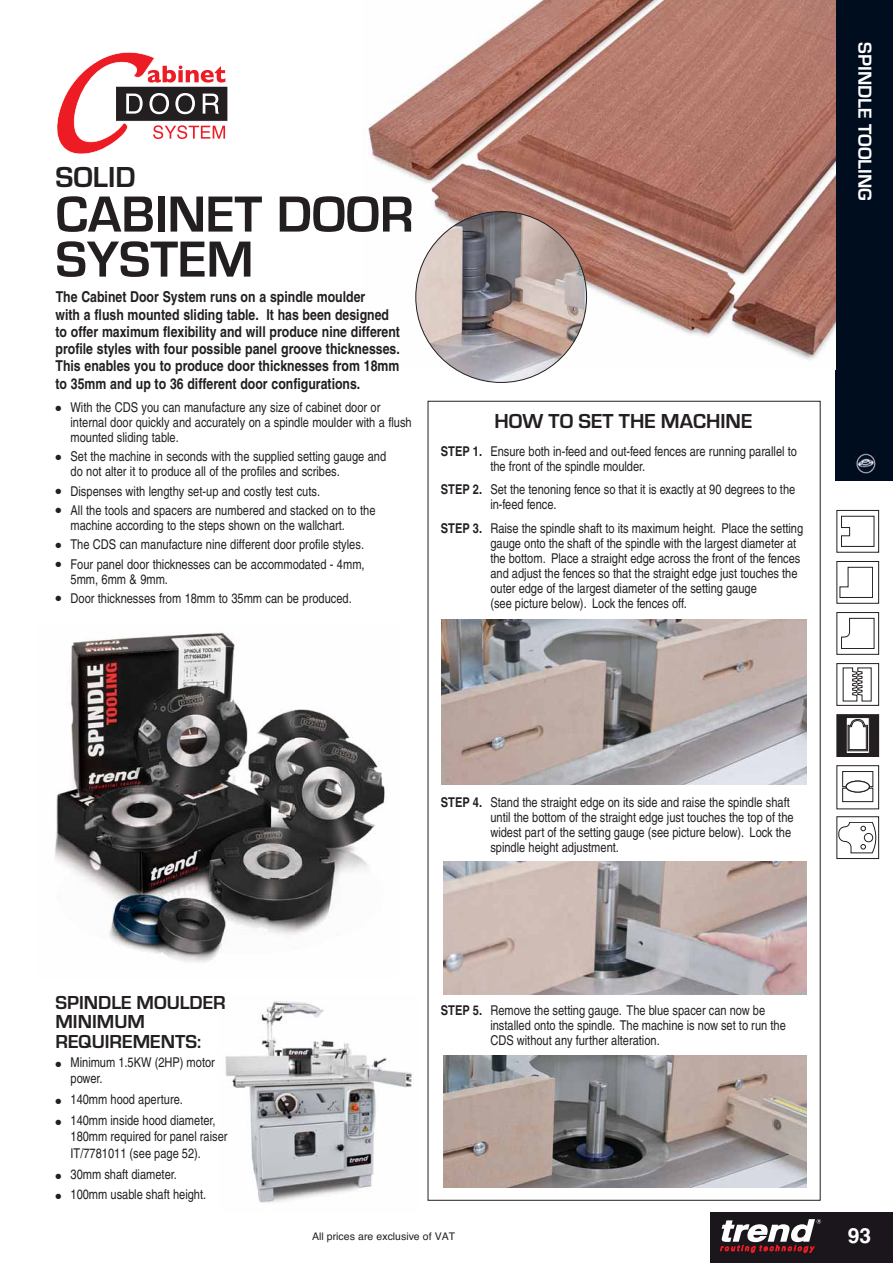
<style>
.page{position:relative;width:893px;height:1263px;background:#fff}
.page>*{position:absolute;margin:0;border:0;box-sizing:border-box;transform-origin:0 0}
.t1{font:700 52.5px/45px "Eurostile";color:#231f20}
.t2{font:700 30px "Eurostile";color:#231f20}
.t3{font:700 21px "Eurostile";color:#231f20}
.t4{font:700 21px "Helvetica";color:#fff}
.t5{font:700 19.5px/19.5px "Eurostile";color:#231f20}
.t6{font:700 19.5px "Eurostile";color:#fff}
.t7{font:700 condensed 15px/17.2px "Helvetica LT";color:#231f20}
.t8{font:condensed 13.5px/15px "Helvetica LT";color:#231f20}
.t9{font:10.5px "Helvetica";color:#231f20}
.s1{font-weight:700}
</style>
<div class="page">
<div style="left:710px;top:1212px;width:183px;height:50px;background:#1b161c"></div>
<svg style="left:720px;top:1219px;width:101px;height:34px"></svg>
<div style="left:836px;top:0;width:57px;height:481px;background:#000d1e"></div>
<img style="left:368px;top:0;width:468px;height:369px">
<svg style="left:841px;top:516px;width:33px;height:31px"></svg>
<div style="left:836px;top:510px;width:43px;height:42px;border:1px solid #231f20"></div>
<svg style="left:839px;top:567px;width:34px;height:31px"></svg>
<div style="left:836px;top:561px;width:43px;height:42px;border:1px solid #231f20"></div>
<svg style="left:841px;top:618px;width:33px;height:31px"></svg>
<div style="left:836px;top:612px;width:43px;height:42px;border:1px solid #231f20"></div>
<svg style="left:843px;top:667px;width:28px;height:34px"></svg>
<div style="left:836px;top:663px;width:43px;height:42px;border:1px solid #231f20"></div>
<div style="left:837px;top:714px;width:42px;height:42px;background:#231f20"></div>
<svg style="left:846px;top:718px;width:24px;height:35px"></svg>
<div style="left:836px;top:714px;width:43px;height:42px;border:1px solid #231f20"></div>
<svg style="left:842px;top:771px;width:31px;height:31px"></svg>
<div style="left:845px;top:780px;width:25px;height:12px;border:1px solid #231f20;border-radius:50%"></div>
<div style="left:846px;top:781px;width:23px;height:11px;background:#fff;border-radius:50%"></div>
<div style="left:846px;top:780px;width:24px;height:12px;border:1px solid #231f20;border-radius:50%"></div>
<div style="left:836px;top:765px;width:43px;height:44px;border:1px solid #231f20"></div>
<svg style="left:838px;top:822px;width:38px;height:31px"></svg>
<div style="left:864px;top:833px;width:9px;height:9px;border:1px solid #231f20;border-radius:50%"></div>
<div style="left:836px;top:816px;width:43px;height:42px;border:1px solid #231f20"></div>
<img style="left:225px;top:1001px;width:187px;height:202px">
<img style="left:856px;top:453px;width:20px;height:21px">
<img style="left:443px;top:1055px;width:364px;height:132px">
<img style="left:443px;top:861px;width:364px;height:133px">
<img style="left:441px;top:619px;width:366px;height:165px">
<img style="left:416px;top:211px;width:171px;height:171px;border-radius:50%">
<img style="left:55px;top:632px;width:330px;height:331px">
<svg style="left:56px;top:52px;width:172px;height:102px"></svg>
<h2 class="t2" style="left:56px;top:159px;width:81px">SOLID</h2>
<h1 class="t1" style="left:56px;top:191px;width:360px">CABINET DOOR<br>SYSTEM</h1>
<p class="t7" style="left:56px;top:290px;width:346px">The Cabinet Door System runs on a spindle moulder<br>with a flush mounted sliding table. It has been designed to offer maximum flexibility and will produce nine different profile styles with four possible panel groove thicknesses.<br>This enables you to produce door thicknesses from 18mm to 35mm and up to 36 different door configurations.</p>
<p class="t8" style="left:71px;top:401px;width:343px">With the CDS you can manufacture any size of cabinet door or internal door quickly and accurately on a spindle moulder with a flush mounted sliding table.</p>
<p class="t8" style="left:71px;top:450px;width:317px">Set the machine in seconds with the supplied setting gauge and do not alter it to produce all of the profiles and scribes.</p>
<p class="t8" style="left:71px;top:483px;width:306px;line-height:19.2px">Dispenses with lengthy set-up and costly test cuts.<br>All the tools and spacers are numbered and stacked on to the</p>
<p class="t8" style="left:71px;top:517px;width:296px;line-height:19.2px">machine according to the steps shown on the wallchart.<br>The CDS can manufacture nine different door profile styles.<br>Four panel door thicknesses can be accommodated - 4mm,</p>
<p class="t8" style="left:71px;top:570px;width:283px;line-height:19.2px">5mm, 6mm &amp; 9mm.<br>Door thicknesses from 18mm to 35mm can be produced.</p>
<h3 class="t3" style="left:494px;top:408px;width:259px">HOW TO SET THE MACHINE</h3>
<p class="t8" style="left:490px;top:445px;width:308px;text-indent:-50px"><span class="s1">STEP 1.</span> Ensure both in-feed and out-feed fences are running parallel to the front of the spindle moulder.</p>
<p class="t8" style="left:490px;top:483px;width:306px;text-indent:-50px"><span class="s1">STEP 2.</span> Set the tenoning fence so that it is exactly at 90 degrees to the in-feed fence.</p>
<p class="t8" style="left:490px;top:522px;width:314px;text-indent:-50px"><span class="s1">STEP 3.</span> Raise the spindle shaft to its maximum height. Place the setting gauge onto the shaft of the spindle with the largest diameter at the bottom. Place a straight edge across the front of the fences and adjust the fences so that the straight edge just touches the outer edge of the largest diameter of the setting gauge<br>(see picture below). Lock the fences off.</p>
<h3 class="t6" style="left:877px;top:42px;width:160px;rotate:90deg">SPINDLE TOOLING</h3>
<h3 class="t5" style="left:56px;top:992px;width:172px">SPINDLE MOULDER<br>MINIMUM<br>REQUIREMENTS:</h3>
<p class="t8" style="left:71px;top:1055px;width:146px;line-height:16.5px">Minimum 1.5KW (2HP) motor power.</p>
<p class="t8" style="left:71px;top:1090px;width:147px;line-height:20.7px">140mm hood aperture.<br>140mm inside hood diameter,</p>
<p class="t8" style="left:71px;top:1129px;width:158px;line-height:16.5px">180mm required for panel raiser<br>IT/7781011 (see page 52).</p>
<p class="t8" style="left:71px;top:1164px;width:137px;line-height:20.7px">30mm shaft diameter.<br>100mm usable shaft height.</p>
<p class="t8" style="left:490px;top:796px;width:305px;text-indent:-50px"><span class="s1">STEP 4.</span> Stand the straight edge on its side and raise the spindle shaft until the bottom of the straight edge just touches the top of the widest part of the setting gauge (see picture below). Lock the spindle height adjustment.</p>
<p class="t8" style="left:490px;top:1004px;width:297px;text-indent:-50px"><span class="s1">STEP 5.</span> Remove the setting gauge. The blue spacer can now be installed onto the spindle. The machine is now set to run the<br>CDS without any further alteration.</p>
<p class="t9" style="left:312px;top:1232px;width:145px">All prices are exclusive of VAT</p>
<h3 class="t4" style="left:848px;top:1228px;width:25px">93</h3>
</div>
